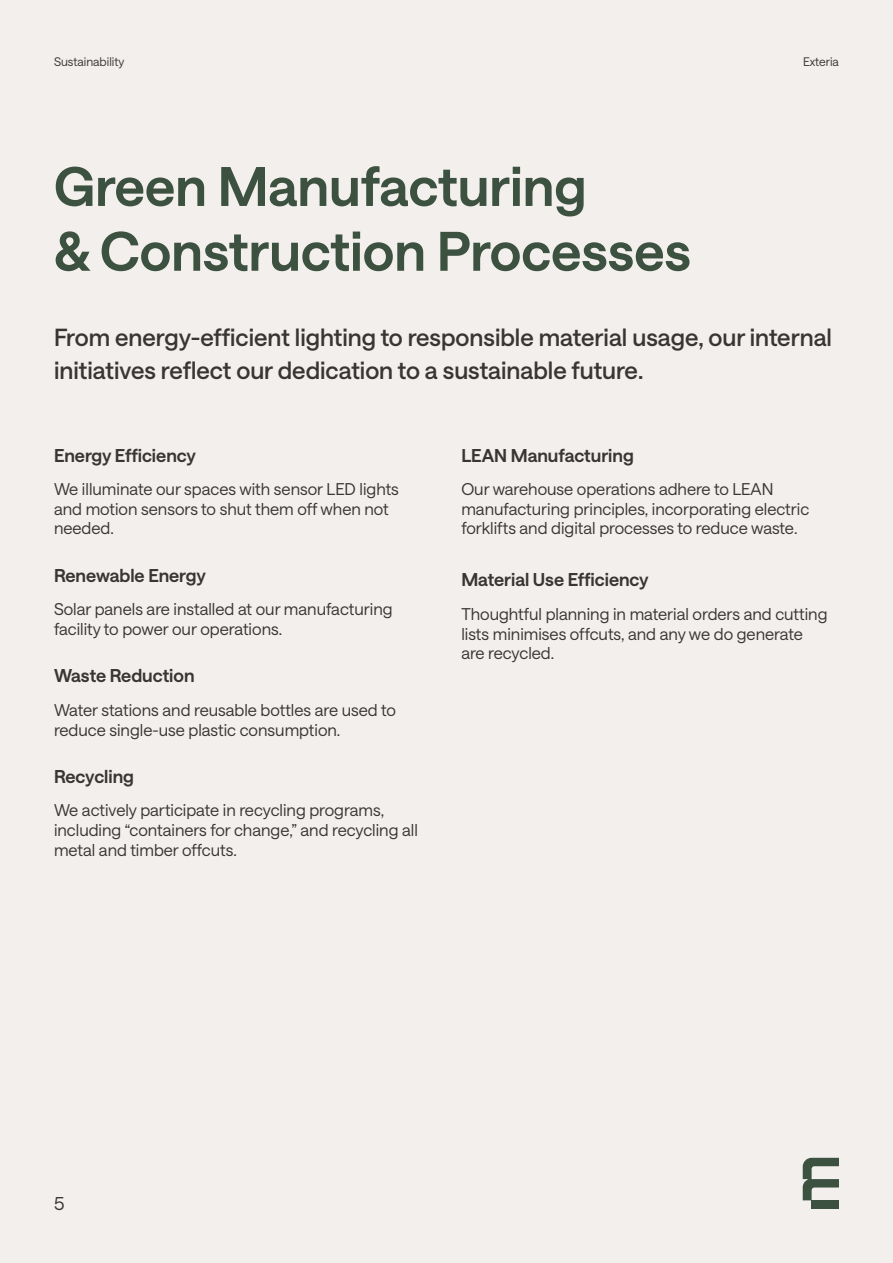
<style>
.page{position:relative;width:893px;height:1263px;background:#f2efec}
.page>*{position:absolute;margin:0;border:0;box-sizing:border-box;transform-origin:0 0}
.t1{font:600 54px/64.8px "Saans";color:#3c513f}
.t2{font:500 24px/33px "Saans";color:#393533}
.t3{font:600 18px "Saans";color:#393533}
.t4{font:18px "Saans";color:#393533}
.t5{font:16.5px/19.8px "Saans";color:#393533}
.t6{font:12px "Saans";color:#393533}
</style>
<div class="page">
<div style="left:812px;top:1200px;width:27px;height:9px;background:#3c513f"></div>
<svg style="left:803px;top:1158px;width:36px;height:42px"></svg>
<p class="t6" style="left:54px;top:53px;width:72px">Sustainability</p>
<p class="t6" style="left:803px;top:53px;width:37px">Exteria</p>
<h1 class="t1" style="left:54px;top:150px;width:638px">Green Manufacturing<br>&amp; Construction Processes</h1>
<h2 class="t2" style="left:54px;top:319px;width:779px">From energy-efficient lighting to responsible material usage, our internal initiatives reflect our dedication to a sustainable future.</h2>
<p class="t3" style="left:54px;top:442px;width:143px">Energy Efficiency</p>
<p class="t5" style="left:54px;top:478px;width:346px">We illuminate our spaces with sensor LED lights and motion sensors to shut them off when not needed.</p>
<p class="t3" style="left:54px;top:562px;width:154px">Renewable Energy</p>
<p class="t5" style="left:54px;top:598px;width:340px">Solar panels are installed at our manufacturing facility to power our operations.</p>
<p class="t3" style="left:54px;top:663px;width:142px">Waste Reduction</p>
<p class="t5" style="left:54px;top:699px;width:343px">Water stations and reusable bottles are used to reduce single-use plastic consumption.</p>
<p class="t3" style="left:54px;top:763px;width:81px">Recycling</p>
<p class="t5" style="left:54px;top:799px;width:365px">We actively participate in recycling programs, including “containers for change,” and recycling all metal and timber offcuts.</p>
<p class="t3" style="left:461px;top:442px;width:174px">LEAN Manufacturing</p>
<p class="t5" style="left:461px;top:478px;width:349px">Our warehouse operations adhere to LEAN manufacturing principles, incorporating electric forklifts and digital processes to reduce waste.</p>
<p class="t3" style="left:461px;top:567px;width:189px">Material Use Efficiency</p>
<p class="t5" style="left:461px;top:603px;width:368px">Thoughtful planning in material orders and cutting lists minimises offcuts, and any we do generate are recycled.</p>
<p class="t4" style="left:54px;top:1190px;width:12px">5</p>
</div>
